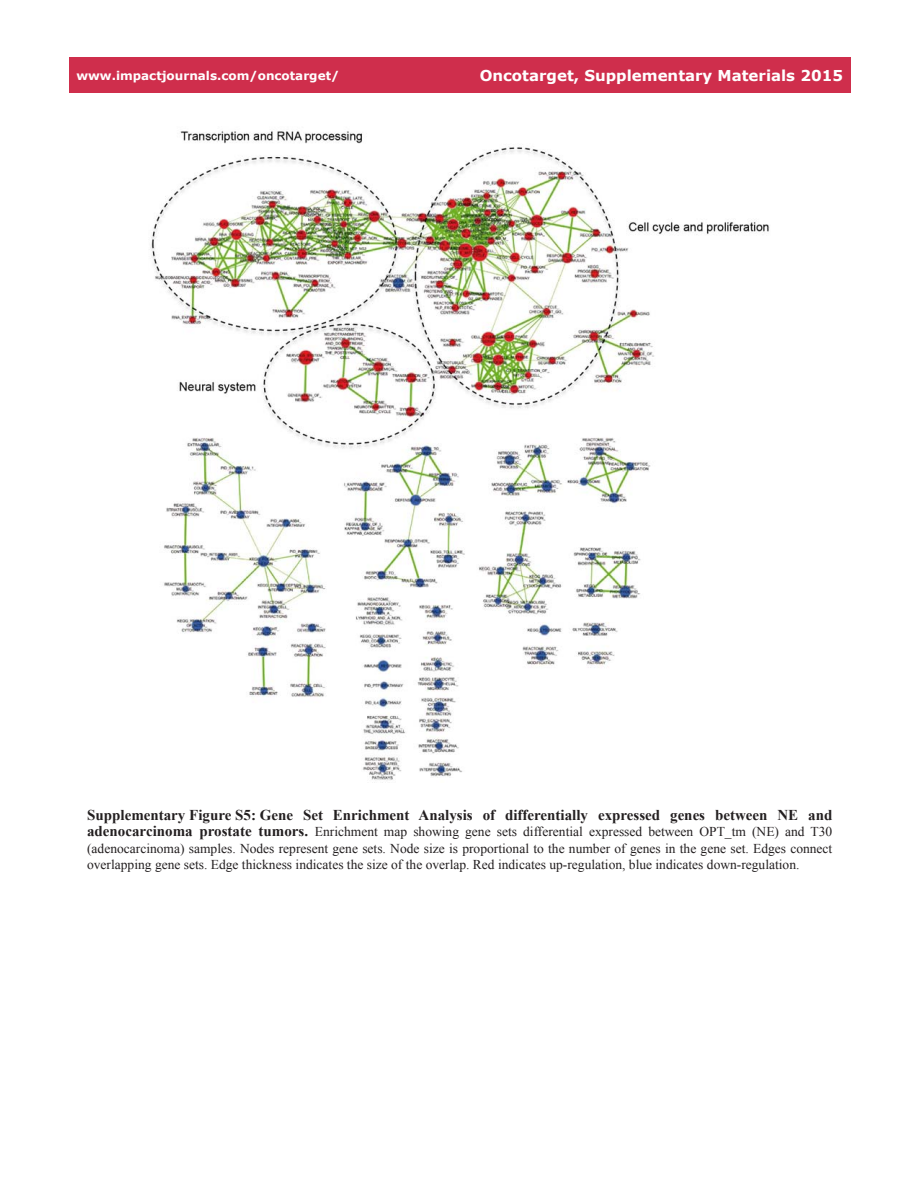
<style>
.page{position:relative;width:918px;height:1188px;background:#fff}
.page>*{position:absolute;margin:0;border:0;box-sizing:border-box;transform-origin:0 0}
.t1{font:700 15px "Times New Roman";color:#231f20}
.t2{font:700 15px "Verdana";color:#fff}
.t3{font:13.5px/16.2px "Times New Roman";color:#231f20;text-align:justify}
.t4{font:700 12px "Verdana";color:#fff}
.s1{font-weight:700;font-size:15px}
</style>
<div class="page">
<div style="left:69px;top:57px;width:781px;height:36px;background:#cf2e4c"></div>
<img style="left:150px;top:131px;width:620px;height:652px">
<p class="t4" style="left:76px;top:67px;width:264px">www.impactjournals.com/oncotarget/</p>
<p class="t2" style="left:480px;top:65px;width:365px">Oncotarget, Supplementary Materials 2015</p>
<p class="t1" style="left:87px;top:805px;width:747px">Supplementary Figure S5: Gene Set Enrichment Analysis of differentially expressed genes between NE and</p>
<p class="t3" style="left:87px;top:823px;width:747px"><span class="s1">adenocarcinoma prostate tumors.</span> Enrichment map showing gene sets differential expressed between OPT_tm (NE) and T30 (adenocarcinoma) samples. Nodes represent gene sets. Node size is proportional to the number of genes in the gene set. Edges connect overlapping gene sets. Edge thickness indicates the size of the overlap. Red indicates up-regulation, blue indicates down-regulation.</p>
</div>
